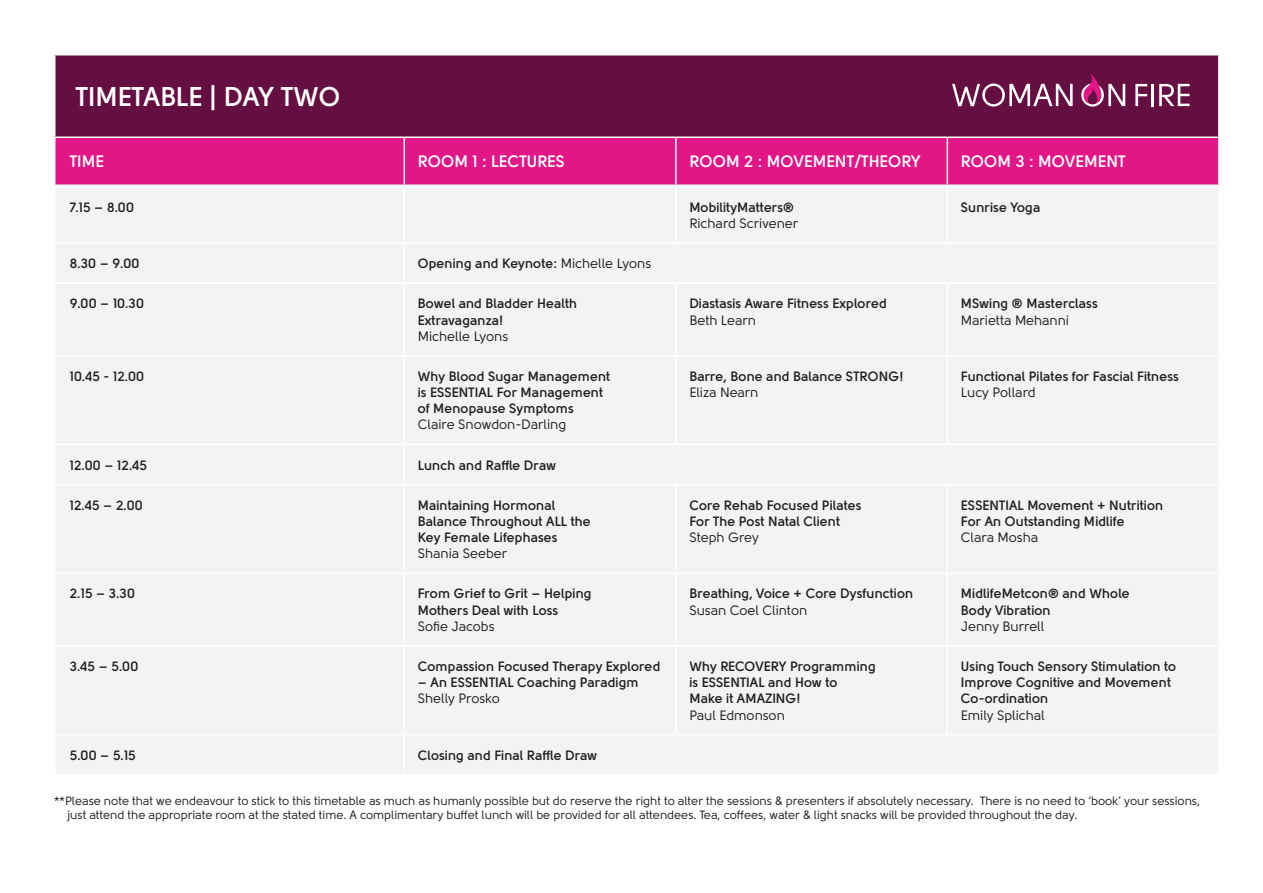
<style>
.page{position:relative;width:1263px;height:893px;background:#fff}
.page>*{position:absolute;margin:0;border:0;box-sizing:border-box;transform-origin:0 0}
.t1{font:700 27px "Solomon";color:#fff}
.t2{font:700 16.5px "Solomon";color:#fff}
.t3{font:700 13.5px/16.2px "Solomon";color:#231f20}
.t4{font:13.5px "Solomon";color:#231f20}
.t5{font:12px/14.4px "Solomon";color:#231f20}
.s1{font-weight:400}
</style>
<div class="page">
<div style="left:55px;top:55px;width:1164px;height:82px;background:#640e41"></div>
<div style="left:56px;top:138px;width:1162px;height:47px;background:#e21686"></div>
<hr style="left:54px;top:54px;width:350px;height:2px;background:#fff">
<hr style="left:54px;top:56px;width:2px;height:81px;background:#fff">
<hr style="left:404px;top:54px;width:272px;height:2px;background:#fff">
<hr style="left:676px;top:54px;width:271px;height:2px;background:#fff">
<hr style="left:947px;top:54px;width:273px;height:2px;background:#fff">
<hr style="left:1218px;top:56px;width:2px;height:81px;background:#fff">
<hr style="left:404px;top:138px;width:1px;height:47px;background:#fff">
<hr style="left:675px;top:138px;width:1px;height:47px;background:#fff">
<hr style="left:946px;top:138px;width:2px;height:47px;background:#fff">
<div style="left:56px;top:188px;width:1162px;height:586px;background:#f2f3f4"></div>
<hr style="left:404px;top:188px;width:1px;height:54px;background:#fff">
<hr style="left:675px;top:188px;width:1px;height:54px;background:#fff">
<hr style="left:946px;top:188px;width:2px;height:54px;background:#fff">
<hr style="left:404px;top:242px;width:272px;height:2px;background:#fff">
<hr style="left:404px;top:244px;width:1px;height:38px;background:#fff">
<hr style="left:676px;top:242px;width:271px;height:2px;background:#fff">
<hr style="left:947px;top:242px;width:273px;height:2px;background:#fff">
<hr style="left:404px;top:282px;width:272px;height:2px;background:#fff">
<hr style="left:404px;top:284px;width:1px;height:71px;background:#fff">
<hr style="left:676px;top:282px;width:271px;height:2px;background:#fff">
<hr style="left:675px;top:284px;width:1px;height:71px;background:#fff">
<hr style="left:947px;top:282px;width:273px;height:2px;background:#fff">
<hr style="left:946px;top:284px;width:2px;height:71px;background:#fff">
<hr style="left:404px;top:355px;width:272px;height:1px;background:#fff">
<hr style="left:404px;top:356px;width:1px;height:88px;background:#fff">
<hr style="left:676px;top:355px;width:271px;height:1px;background:#fff">
<hr style="left:675px;top:356px;width:1px;height:88px;background:#fff">
<hr style="left:947px;top:355px;width:273px;height:1px;background:#fff">
<hr style="left:946px;top:356px;width:2px;height:88px;background:#fff">
<hr style="left:404px;top:444px;width:272px;height:1px;background:#fff">
<hr style="left:404px;top:445px;width:1px;height:39px;background:#fff">
<hr style="left:676px;top:444px;width:271px;height:1px;background:#fff">
<hr style="left:947px;top:444px;width:273px;height:1px;background:#fff">
<hr style="left:404px;top:484px;width:272px;height:1px;background:#fff">
<hr style="left:404px;top:485px;width:1px;height:88px;background:#fff">
<hr style="left:676px;top:484px;width:271px;height:1px;background:#fff">
<hr style="left:675px;top:485px;width:1px;height:88px;background:#fff">
<hr style="left:947px;top:484px;width:273px;height:1px;background:#fff">
<hr style="left:946px;top:485px;width:2px;height:88px;background:#fff">
<hr style="left:404px;top:573px;width:272px;height:1px;background:#fff">
<hr style="left:404px;top:574px;width:1px;height:71px;background:#fff">
<hr style="left:676px;top:573px;width:271px;height:1px;background:#fff">
<hr style="left:675px;top:574px;width:1px;height:71px;background:#fff">
<hr style="left:947px;top:573px;width:273px;height:1px;background:#fff">
<hr style="left:946px;top:574px;width:2px;height:71px;background:#fff">
<hr style="left:404px;top:645px;width:272px;height:2px;background:#fff">
<hr style="left:676px;top:645px;width:271px;height:2px;background:#fff">
<hr style="left:675px;top:647px;width:1px;height:87px;background:#fff">
<hr style="left:947px;top:645px;width:273px;height:2px;background:#fff">
<hr style="left:946px;top:647px;width:2px;height:87px;background:#fff">
<hr style="left:54px;top:645px;width:350px;height:2px;background:#fff">
<hr style="left:404px;top:647px;width:1px;height:87px;background:#fff">
<hr style="left:54px;top:734px;width:350px;height:1px;background:#fff">
<hr style="left:404px;top:734px;width:272px;height:1px;background:#fff">
<hr style="left:404px;top:735px;width:1px;height:39px;background:#fff">
<hr style="left:676px;top:734px;width:271px;height:1px;background:#fff">
<hr style="left:947px;top:734px;width:273px;height:1px;background:#fff">
<hr style="left:54px;top:242px;width:350px;height:2px;background:#fff">
<hr style="left:54px;top:282px;width:350px;height:2px;background:#fff">
<hr style="left:54px;top:355px;width:350px;height:1px;background:#fff">
<hr style="left:54px;top:444px;width:350px;height:1px;background:#fff">
<hr style="left:54px;top:484px;width:350px;height:1px;background:#fff">
<hr style="left:54px;top:573px;width:350px;height:1px;background:#fff">
<svg style="left:952px;top:73px;width:238px;height:34px"></svg>
<h1 class="t1" style="left:76px;top:81px;width:266px">TIMETABLE | DAY TWO</h1>
<p class="t2" style="left:70px;top:152px;width:36px">TIME</p>
<p class="t2" style="left:418px;top:152px;width:149px">ROOM 1 : LECTURES</p>
<p class="t2" style="left:689px;top:152px;width:233px">ROOM 2 : MOVEMENT/THEORY</p>
<p class="t2" style="left:961px;top:152px;width:166px">ROOM 3 : MOVEMENT</p>
<p class="t3" style="left:70px;top:199px;width:66px">7.15 – 8.00</p>
<p class="t3" style="left:689px;top:199px;width:106px">MobilityMatters®</p>
<p class="t4" style="left:689px;top:216px;width:110px">Richard Scrivener</p>
<p class="t3" style="left:961px;top:199px;width:81px">Sunrise Yoga</p>
<p class="t3" style="left:70px;top:255px;width:71px">8.30 – 9.00</p>
<p class="t3" style="left:418px;top:255px;width:235px">Opening and Keynote: <span class="s1">Michelle Lyons</span></p>
<p class="t3" style="left:70px;top:295px;width:76px">9.00 – 10.30</p>
<p class="t3" style="left:418px;top:295px;width:161px">Bowel and Bladder Health<br>Extravaganza!</p>
<p class="t4" style="left:418px;top:329px;width:92px">Michelle Lyons</p>
<p class="t3" style="left:70px;top:368px;width:76px">10.45 - 12.00</p>
<p class="t3" style="left:418px;top:368px;width:194px">Why Blood Sugar Management is ESSENTIAL For Management of Menopause Symptoms</p>
<p class="t4" style="left:418px;top:417px;width:150px">Claire Snowdon-Darling</p>
<p class="t3" style="left:70px;top:457px;width:79px">12.00 – 12.45</p>
<p class="t3" style="left:418px;top:457px;width:140px">Lunch and Raffle Draw</p>
<p class="t3" style="left:70px;top:497px;width:75px">12.45 – 2.00</p>
<p class="t3" style="left:418px;top:497px;width:175px">Maintaining Hormonal<br>Balance Throughout ALL the<br>Key Female Lifephases</p>
<p class="t4" style="left:418px;top:546px;width:91px">Shania Seeber</p>
<p class="t3" style="left:70px;top:586px;width:67px">2.15 – 3.30</p>
<p class="t3" style="left:418px;top:586px;width:175px">From Grief to Grit – Helping<br>Mothers Deal with Loss</p>
<p class="t4" style="left:418px;top:619px;width:78px">Sofie Jacobs</p>
<p class="t3" style="left:70px;top:658px;width:70px">3.45 – 5.00</p>
<p class="t3" style="left:418px;top:658px;width:244px">Compassion Focused Therapy Explored</p>
<p class="t3" style="left:418px;top:674px;width:223px">– An ESSENTIAL Coaching Paradigm</p>
<p class="t4" style="left:418px;top:691px;width:84px">Shelly Prosko</p>
<p class="t3" style="left:70px;top:747px;width:68px">5.00 – 5.15</p>
<p class="t3" style="left:418px;top:747px;width:181px">Closing and Final Raffle Draw</p>
<p class="t3" style="left:689px;top:295px;width:199px">Diastasis Aware Fitness Explored</p>
<p class="t4" style="left:689px;top:312px;width:68px">Beth Learn</p>
<p class="t3" style="left:689px;top:368px;width:216px">Barre, Bone and Balance STRONG!</p>
<p class="t4" style="left:689px;top:385px;width:71px">Eliza Nearn</p>
<p class="t3" style="left:689px;top:497px;width:174px">Core Rehab Focused Pilates<br>For The Post Natal Client</p>
<p class="t4" style="left:689px;top:530px;width:71px">Steph Grey</p>
<p class="t3" style="left:689px;top:586px;width:225px">Breathing, Voice + Core Dysfunction</p>
<p class="t4" style="left:689px;top:603px;width:119px">Susan Coel Clinton</p>
<p class="t3" style="left:689px;top:658px;width:188px">Why RECOVERY Programming is ESSENTIAL and How to<br>Make it AMAZING!</p>
<p class="t4" style="left:689px;top:707px;width:97px">Paul Edmonson</p>
<p class="t3" style="left:961px;top:295px;width:138px">MSwing ® Masterclass</p>
<p class="t4" style="left:961px;top:312px;width:110px">Marietta Mehanni</p>
<p class="t3" style="left:961px;top:368px;width:220px">Functional Pilates for Fascial Fitness</p>
<p class="t4" style="left:961px;top:385px;width:76px">Lucy Pollard</p>
<p class="t3" style="left:961px;top:497px;width:204px">ESSENTIAL Movement + Nutrition<br>For An Outstanding Midlife</p>
<p class="t4" style="left:961px;top:530px;width:79px">Clara Mosha</p>
<p class="t3" style="left:961px;top:586px;width:171px">MidlifeMetcon® and Whole<br>Body Vibration</p>
<p class="t4" style="left:961px;top:619px;width:85px">Jenny Burrell</p>
<p class="t3" style="left:961px;top:658px;width:217px">Using Touch Sensory Stimulation to<br>Improve Cognitive and Movement<br>Co-ordination</p>
<p class="t4" style="left:961px;top:707px;width:85px">Emily Splichal</p>
<p class="t5" style="left:68px;top:793px;width:1134px;text-indent:-14px">**Please note that we endeavour to stick to this timetable as much as humanly possible but do reserve the right to alter the sessions &amp; presenters if absolutely necessary. There is no need to ‘book’ your sessions, just attend the appropriate room at the stated time. A complimentary buffet lunch will be provided for all attendees. Tea, coffees, water &amp; light snacks will be provided throughout the day.</p>
</div>
